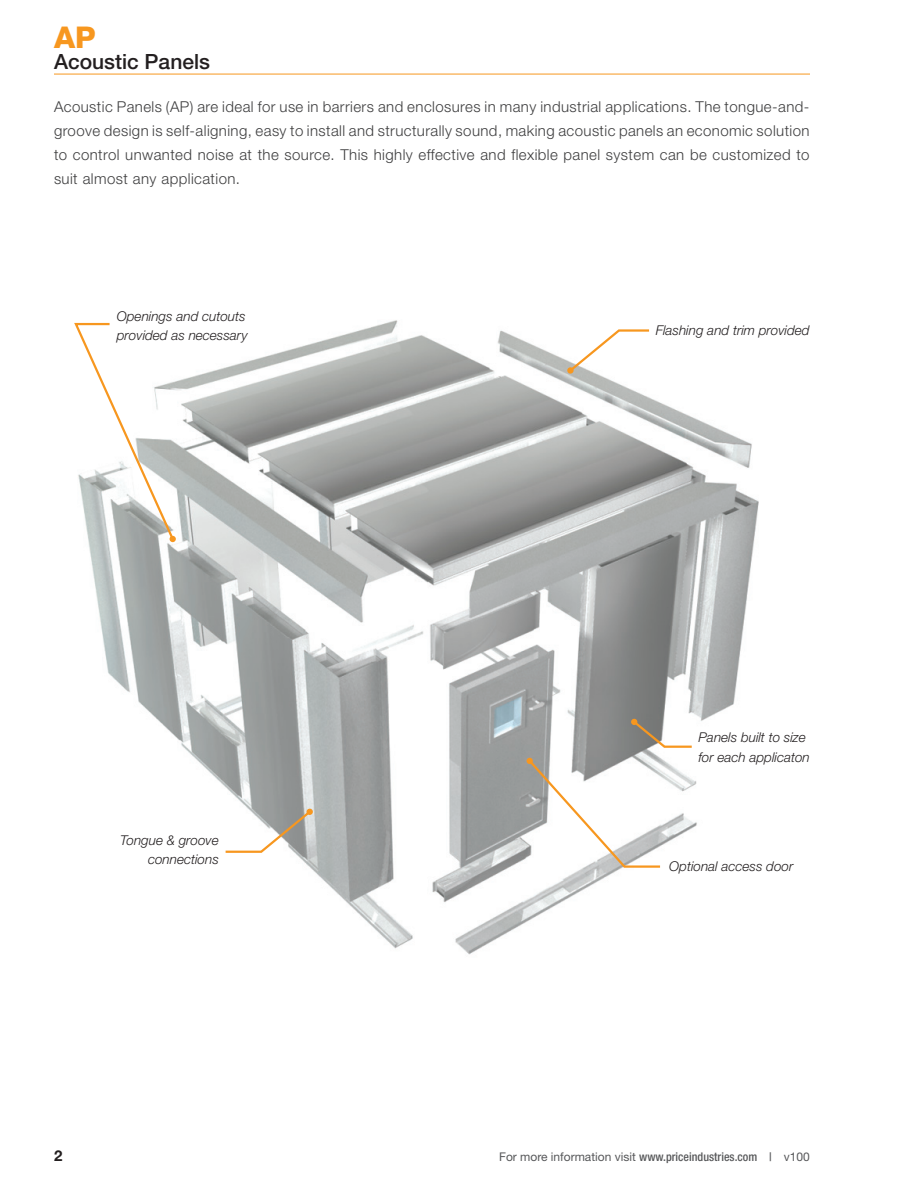
<style>
.page{position:relative;width:918px;height:1188px;background:#fff}
.page>*{position:absolute;margin:0;border:0;box-sizing:border-box;transform-origin:0 0}
.t1{font:800 30px "Helvetica Neue LT Std";color:#f7971f}
.t2{font:500 21px "Helvetica Neue LT Std";color:#231f20}
.Special-Body{font:300 15px/24px "Helvetica Neue LT Std";letter-spacing:.03em;color:#3e3e3f;text-align:justify}
.t3{font:700 15px "Helvetica Neue LT Std";color:#231f20}
.Special-Caption{font:italic 300 13.5px/19.5px "Helvetica Neue LT Std";color:#231f20}
.t4{font:12px "Helvetica Neue LT Std";color:#57585a}
.s1{font-weight:500;font-stretch:condensed}
</style>
<div class="page">
<img style="left:88px;top:320px;width:671px;height:635px">
<svg style="left:567px;top:328px;width:84px;height:46px"></svg>
<div style="left:567px;top:367px;width:7px;height:7px;background:#f7971f;border-radius:50%"></div>
<svg style="left:631px;top:719px;width:63px;height:30px"></svg>
<svg style="left:223px;top:809px;width:90px;height:45px"></svg>
<svg style="left:74px;top:322px;width:102px;height:220px"></svg>
<svg style="left:527px;top:758px;width:135px;height:111px"></svg>
<hr style="left:54px;top:74px;width:756px;height:1px;background:#f7971f">
<h1 class="t1" style="left:54px;top:20px;width:43px">AP</h1>
<h2 class="t2" style="left:54px;top:49px;width:158px">Acoustic Panels</h2>
<p class="Special-Body" style="left:54px;top:94px;width:757px">Acoustic Panels (AP) are ideal for use in barriers and enclosures in many industrial applications. The tongue-and&shy;groove design is self-aligning, easy to install and structurally sound, making acoustic panels an economic solution to control unwanted noise at the source. This highly effective and flexible panel system can be customized to suit almost any application.</p>
<p class="Special-Caption" style="left:117px;top:306px;width:132px">Openings and cutouts provided as necessary</p>
<p class="Special-Caption" style="left:120px;top:830px;width:100px;text-align:right">Tongue &amp; groove connections</p>
<p class="Special-Caption" style="left:656px;top:320px;width:155px">Flashing and trim provided</p>
<p class="Special-Caption" style="left:698px;top:728px;width:113px">Panels built to size for each applicaton</p>
<p class="Special-Caption" style="left:669px;top:856px;width:126px">Optional access door</p>
<p class="t3" style="left:54px;top:1146px;width:10px">2</p>
<p class="t4" style="left:499px;top:1150px;width:312px">For more information visit <span class="s1">www.priceindustries.com |</span> v100</p>
</div>
